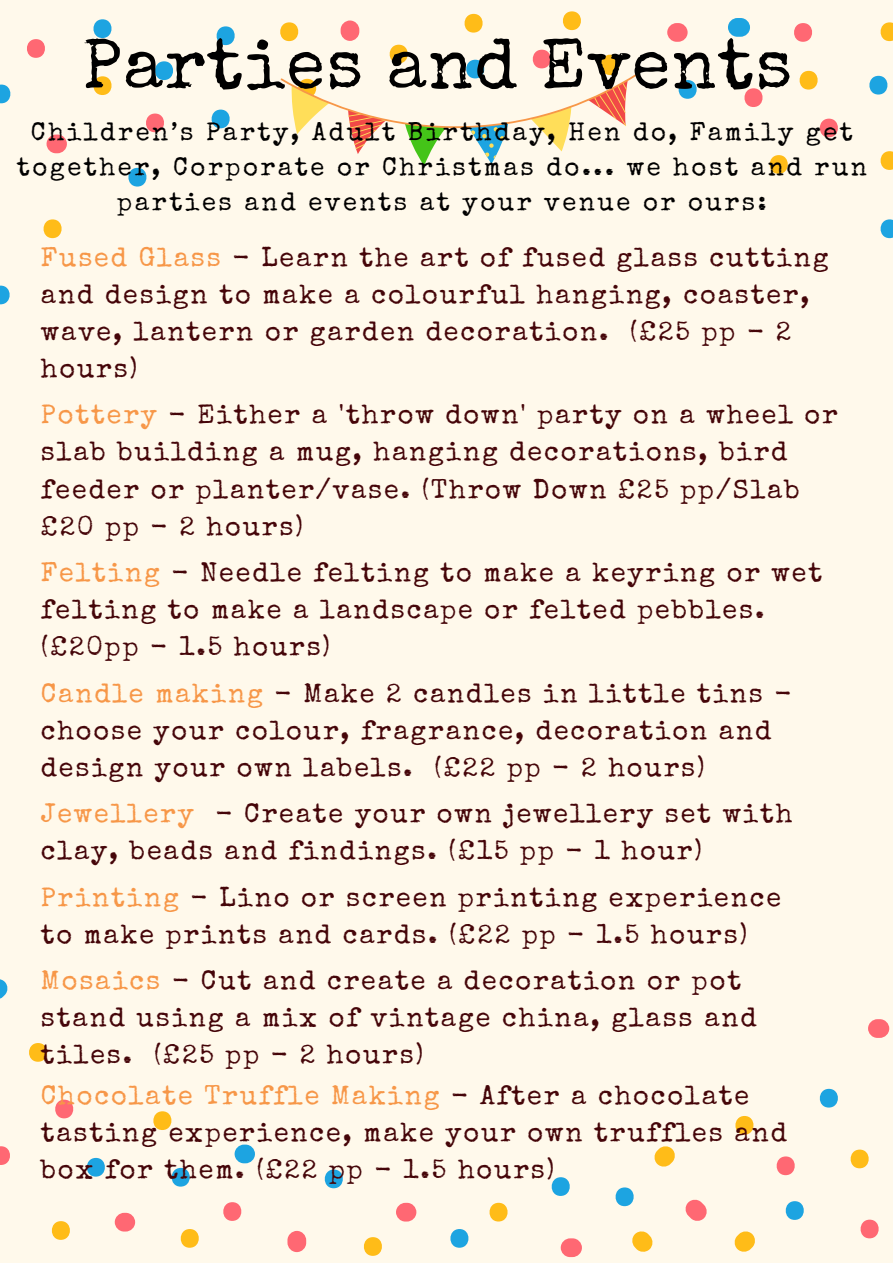
<style>
.page{position:relative;width:893px;height:1264px;background:#fff}
.page>*{position:absolute;margin:0;border:0;box-sizing:border-box;transform-origin:0 0}
.t1{font:70.8px "Special Elite";letter-spacing:.02em;color:#000}
.t2{font:27px/37px "Special Elite";letter-spacing:.07em;color:#450509}
.t3{font:25.65px/34.8px "Special Elite";letter-spacing:.1em;color:#000;text-align:center}
.s1{color:#f79748}
</style>
<div class="page">
<div style="left:0;top:0;width:892px;height:1262px;background:#fff9eb"></div>
<div style="left:46px;top:134px;width:21px;height:19px;background:#ff6873;border-radius:9px"></div>
<svg style="left:744px;top:88px;width:19px;height:19px"></svg>
<svg style="left:819px;top:119px;width:19px;height:18px"></svg>
<svg style="left:850px;top:1149px;width:19px;height:19px"></svg>
<svg style="left:223px;top:1202px;width:19px;height:18px"></svg>
<svg style="left:489px;top:1202px;width:19px;height:19px"></svg>
<svg style="left:55px;top:1099px;width:19px;height:19px"></svg>
<svg style="left:171px;top:1167px;width:19px;height:19px"></svg>
<svg style="left:615px;top:1187px;width:19px;height:19px"></svg>
<svg style="left:551px;top:1177px;width:19px;height:18px"></svg>
<svg style="left:880px;top:151px;width:12px;height:19px"></svg>
<svg style="left:211px;top:110px;width:19px;height:18px"></svg>
<svg style="left:0;top:85px;width:11px;height:18px"></svg>
<svg style="left:880px;top:219px;width:12px;height:19px"></svg>
<svg style="left:216px;top:26px;width:19px;height:19px"></svg>
<svg style="left:0;top:285px;width:10px;height:19px"></svg>
<svg style="left:324px;top:1169px;width:19px;height:19px"></svg>
<svg style="left:450px;top:1229px;width:19px;height:18px"></svg>
<svg style="left:29px;top:1043px;width:18px;height:18px"></svg>
<svg style="left:153px;top:1111px;width:19px;height:18px"></svg>
<svg style="left:51px;top:1221px;width:19px;height:18px"></svg>
<svg style="left:93px;top:76px;width:19px;height:19px"></svg>
<svg style="left:43px;top:219px;width:19px;height:19px"></svg>
<svg style="left:799px;top:71px;width:19px;height:19px"></svg>
<svg style="left:880px;top:22px;width:12px;height:19px"></svg>
<svg style="left:769px;top:155px;width:19px;height:19px"></svg>
<svg style="left:735px;top:1116px;width:19px;height:18px"></svg>
<svg style="left:734px;top:1231px;width:21px;height:21px"></svg>
<svg style="left:632px;top:1231px;width:21px;height:21px"></svg>
<svg style="left:654px;top:1146px;width:21px;height:21px"></svg>
<svg style="left:363px;top:1237px;width:19px;height:18px"></svg>
<svg style="left:180px;top:1229px;width:19px;height:18px"></svg>
<div style="left:396px;top:1202px;width:20px;height:19px;background:#ff6873;border-radius:9px"></div>
<svg style="left:0;top:1146px;width:10px;height:18px"></svg>
<div style="left:667px;top:23px;width:20px;height:19px;background:#ff6873;border-radius:9px"></div>
<svg style="left:794px;top:23px;width:18px;height:19px"></svg>
<svg style="left:776px;top:1156px;width:19px;height:19px"></svg>
<svg style="left:819px;top:1088px;width:19px;height:19px"></svg>
<svg style="left:785px;top:1201px;width:19px;height:18px"></svg>
<svg style="left:86px;top:1157px;width:19px;height:19px"></svg>
<svg style="left:0;top:979px;width:8px;height:20px"></svg>
<svg style="left:93px;top:19px;width:19px;height:19px"></svg>
<svg style="left:128px;top:168px;width:19px;height:18px"></svg>
<svg style="left:869px;top:76px;width:19px;height:19px"></svg>
<div style="left:234px;top:1144px;width:21px;height:19px;background:#1da4e1;border-radius:9px"></div>
<div style="left:115px;top:1212px;width:20px;height:19px;background:#ff6873;border-radius:9px"></div>
<svg style="left:678px;top:80px;width:19px;height:19px"></svg>
<svg style="left:155px;top:61px;width:18px;height:19px"></svg>
<div style="left:560px;top:1238px;width:22px;height:18px;background:#ff6873;border-radius:9px"></div>
<div style="left:867px;top:1019px;width:22px;height:18px;background:#ff6873;border-radius:9px"></div>
<svg style="left:685px;top:1199px;width:22px;height:22px"></svg>
<svg style="left:860px;top:1219px;width:19px;height:19px"></svg>
<svg style="left:27px;top:39px;width:18px;height:19px"></svg>
<svg style="left:146px;top:113px;width:18px;height:19px"></svg>
<div style="left:287px;top:1230px;width:19px;height:22px;background:#ff6873;border-radius:9px"></div>
<div style="left:727px;top:18px;width:23px;height:19px;background:#1da4e1;border-radius:9px"></div>
<svg style="left:280px;top:11px;width:357px;height:155px"></svg>
<p class="t1" style="left:82px;top:37px;width:711px">Parties and Events</p>
<p class="t3" style="left:17px;top:117px;width:851px">Children’s Party, Adult Birthday, Hen do, Family get together, Corporate or Christmas do... we host and run parties and events at your venue or ours:</p>
<p class="t2" style="left:41px;top:242px;width:789px"><span class="s1">Fused Glass</span> - Learn the art of fused glass cutting and design to make a colourful hanging, coaster, wave, lantern or garden decoration. (£25 pp - 2 hours)</p>
<p class="t2" style="left:41px;top:399px;width:798px"><span class="s1">Pottery</span> - Either a 'throw down' party on a wheel or slab building a mug, hanging decorations, bird feeder or planter/vase. (Throw Down £25 pp/Slab £20 pp - 2 hours)</p>
<p class="t2" style="left:41px;top:557px;width:782px"><span class="s1">Felting</span> - Needle felting to make a keyring or wet felting to make a landscape or felted pebbles. (£20pp - 1.5 hours)</p>
<p class="t2" style="left:41px;top:677px;width:752px"><span class="s1">Candle making</span> - Make 2 candles in little tins - choose your colour, fragrance, decoration and design your own labels. (£22 pp - 2 hours)</p>
<p class="t2" style="left:41px;top:798px;width:753px"><span class="s1">Jewellery</span> - Create your own jewellery set with clay, beads and findings. (£15 pp - 1 hour)</p>
<p class="t2" style="left:41px;top:881px;width:741px"><span class="s1">Printing</span> - Lino or screen printing experience to make prints and cards. (£22 pp - 1.5 hours)</p>
<p class="t2" style="left:41px;top:964px;width:717px"><span class="s1">Mosaics</span> - Cut and create a decoration or pot stand using a mix of vintage china, glass and tiles. (£25 pp - 2 hours)</p>
<p class="t2" style="left:41px;top:1079px;width:747px"><span class="s1">Chocolate Truffle Making</span> - After a chocolate tasting experience, make your own truffles and box for them. (£22 pp - 1.5 hours)</p>
</div>
